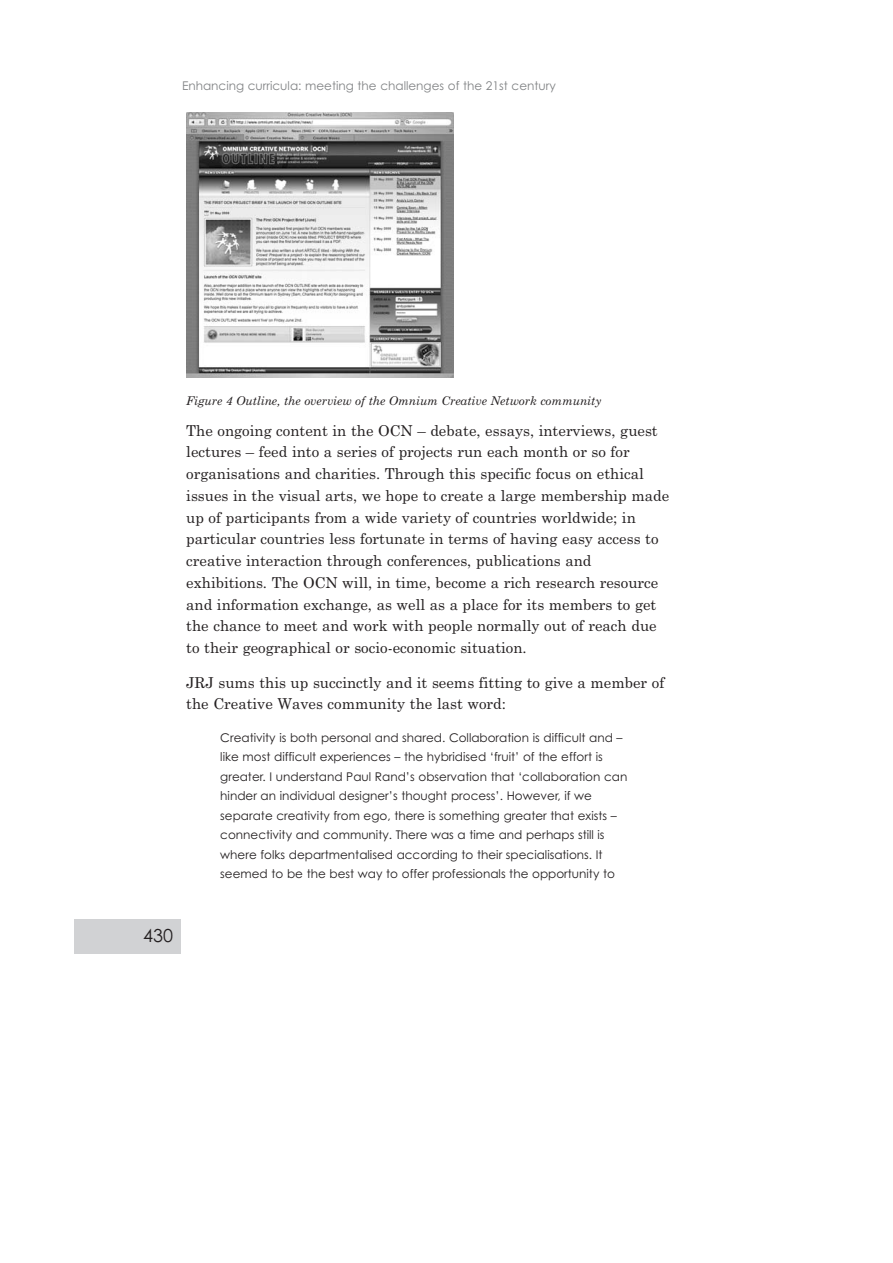
<style>
.page{position:relative;width:893px;height:1263px;background:#fff}
.page>*{position:absolute;margin:0;border:0;box-sizing:border-box;transform-origin:0 0}
.t1{font:18px "Century Gothic";color:#231f20}
.t2{font:15px/21.8px "Century Schoolbook";color:#231f20}
.t3{font:12px/19.5px "Century Gothic";color:#231f20}
.t4{font:italic 12px "Century Schoolbook";letter-spacing:-.005em;color:#231f20}
.t5{font:12px "Century Gothic";color:#808284}
</style>
<div class="page">
<div style="left:74px;top:920px;width:107px;height:34px;background:#d1d2d4"></div>
<img style="left:186px;top:112px;width:267px;height:266px">
<p class="t5" style="left:182px;top:81px;width:375px">Enhancing curricula: meeting the challenges of the 21st century</p>
<p class="t4" style="left:186px;top:396px;width:417px">Figure 4 Outline, the overview of the Omnium Creative Network community</p>
<p class="t2" style="left:186px;top:421px;width:484px">The ongoing content in the OCN – debate, essays, interviews, guest lectures – feed into a series of projects run each month or so for organisations and charities. Through this specific focus on ethical issues in the visual arts, we hope to create a large membership made up of participants from a wide variety of countries worldwide; in particular countries less fortunate in terms of having easy access to creative interaction through conferences, publications and exhibitions. The OCN will, in time, become a rich research resource and information exchange, as well as a place for its members to get the chance to meet and work with people normally out of reach due to their geographical or socio-economic situation.</p>
<p class="t2" style="left:186px;top:673px;width:479px">JRJ sums this up succinctly and it seems fitting to give a member of the Creative Waves community the last word:</p>
<p class="t3" style="left:220px;top:729px;width:408px">Creativity is both personal and shared. Collaboration is difficult and – like most difficult experiences – the hybridised ‘fruit’ of the effort is greater. I understand Paul Rand’s observation that ‘collaboration can hinder an individual designer’s thought process’. However, if we separate creativity from ego, there is something greater that exists – connectivity and community. There was a time and perhaps still is where folks departmentalised according to their specialisations. It seemed to be the best way to offer professionals the opportunity to</p>
<p class="t1" style="left:143px;top:929px;width:31px">430</p>
</div>
